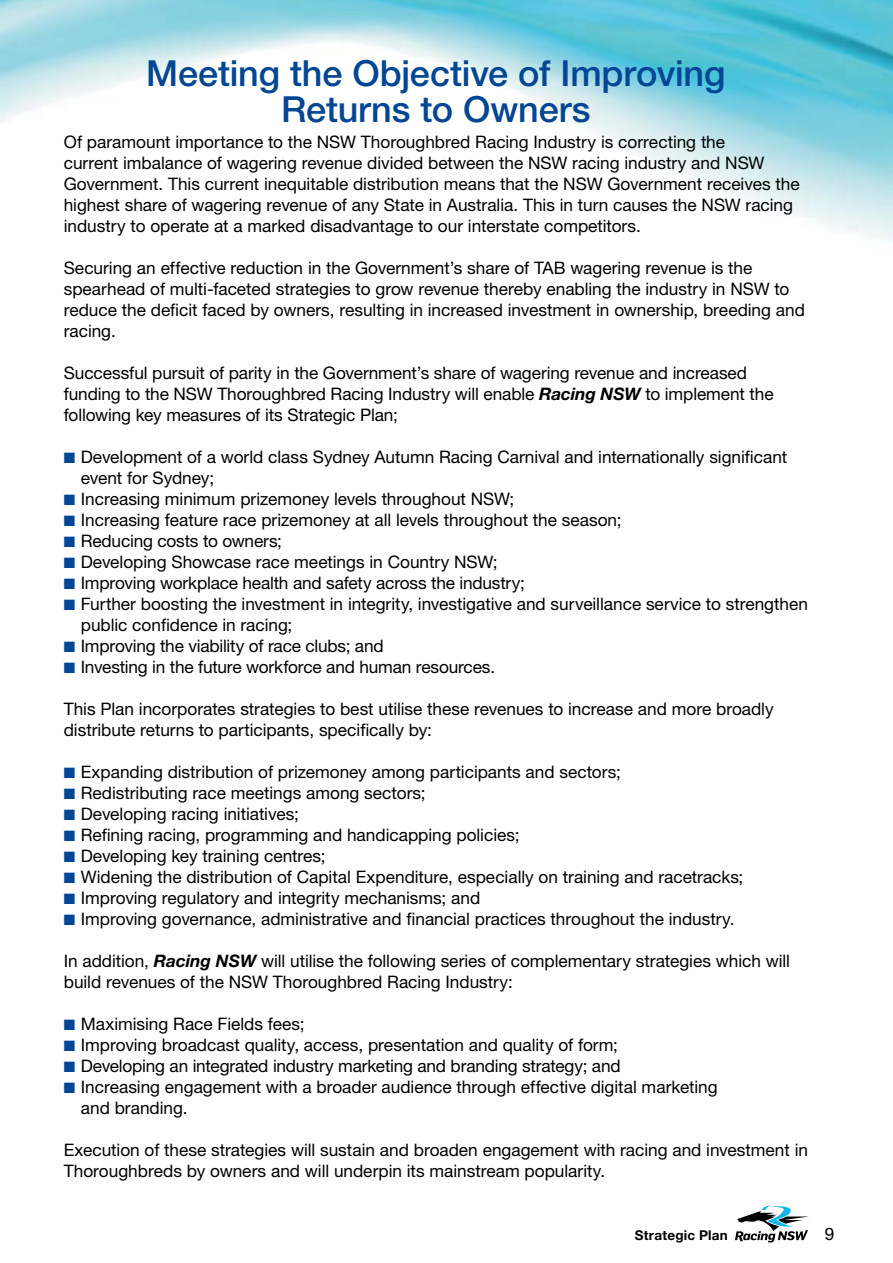
<style>
.page{position:relative;width:893px;height:1263px;background:#fff}
.page>*{position:absolute;margin:0;border:0;box-sizing:border-box;transform-origin:0 0}
.t1{font:500 36px/36px "Helvetica Neue LT Std";letter-spacing:-.005em;color:#034694;text-align:center}
.t2{font:17.25px/21px "Helvetica Neue LT Std";color:#000}
.t3{font:700 13.5px "Helvetica Neue LT Std";letter-spacing:.02em;color:#000}
.s1{font-weight:700;font-style:italic}
.s2{color:#034694}
</style>
<div class="page">
<img style="left:0;top:0;width:893px;height:241px">
<svg style="left:735px;top:1205px;width:74px;height:37px"></svg>
<h1 class="t1" style="left:146px;top:55px;width:581px">Meeting the Objective of Improving<br>Returns to Owners</h1>
<p class="t2" style="left:64px;top:131px;width:737px">Of paramount importance to the NSW Thoroughbred Racing Industry is correcting the<br>current imbalance of wagering revenue divided between the NSW racing industry and NSW Government. This current inequitable distribution means that the NSW Government receives the highest share of wagering revenue of any State in Australia. This in turn causes the NSW racing industry to operate at a marked disadvantage to our interstate competitors.</p>
<p class="t2" style="left:64px;top:257px;width:743px">Securing an effective reduction in the Government’s share of TAB wagering revenue is the spearhead of multi-faceted strategies to grow revenue thereby enabling the industry in NSW to reduce the deficit faced by owners, resulting in increased investment in ownership, breeding and racing.</p>
<p class="t2" style="left:64px;top:362px;width:711px">Successful pursuit of parity in the Government’s share of wagering revenue and increased funding to the NSW Thoroughbred Racing Industry will enable <span class="s1">Racing NSW</span> to implement the following key measures of its Strategic Plan;</p>
<p class="t2" style="left:81px;top:446px;width:708px;text-indent:-17px"><span class="s2">■</span> Development of a world class Sydney Autumn Racing Carnival and internationally significant event for Sydney;</p>
<p class="t2" style="left:64px;top:488px;width:452px"><span class="s2">■</span> Increasing minimum prizemoney levels throughout NSW;</p>
<p class="t2" style="left:64px;top:509px;width:559px"><span class="s2">■</span> Increasing feature race prizemoney at all levels throughout the season;</p>
<p class="t2" style="left:64px;top:530px;width:220px"><span class="s2">■</span> Reducing costs to owners;</p>
<p class="t2" style="left:64px;top:551px;width:435px"><span class="s2">■</span> Developing Showcase race meetings in Country NSW;</p>
<p class="t2" style="left:64px;top:572px;width:462px"><span class="s2">■</span> Improving workplace health and safety across the industry;</p>
<p class="t2" style="left:81px;top:593px;width:729px;text-indent:-17px"><span class="s2">■</span> Further boosting the investment in integrity, investigative and surveillance service to strengthen public confidence in racing;</p>
<p class="t2" style="left:64px;top:635px;width:321px"><span class="s2">■</span> Improving the viability of race clubs; and</p>
<p class="t2" style="left:64px;top:656px;width:433px"><span class="s2">■</span> Investing in the future workforce and human resources.</p>
<p class="t2" style="left:64px;top:698px;width:711px">This Plan incorporates strategies to best utilise these revenues to increase and more broadly distribute returns to participants, specifically by:</p>
<p class="t2" style="left:64px;top:761px;width:559px"><span class="s2">■</span> Expanding distribution of prizemoney among participants and sectors;</p>
<p class="t2" style="left:64px;top:782px;width:363px"><span class="s2">■</span> Redistributing race meetings among sectors;</p>
<p class="t2" style="left:64px;top:803px;width:236px"><span class="s2">■</span> Developing racing initiatives;</p>
<p class="t2" style="left:64px;top:824px;width:457px"><span class="s2">■</span> Refining racing, programming and handicapping policies;</p>
<p class="t2" style="left:64px;top:845px;width:263px"><span class="s2">■</span> Developing key training centres;</p>
<p class="t2" style="left:64px;top:866px;width:681px"><span class="s2">■</span> Widening the distribution of Capital Expenditure, especially on training and racetracks;</p>
<p class="t2" style="left:64px;top:887px;width:418px"><span class="s2">■</span> Improving regulatory and integrity mechanisms; and</p>
<p class="t2" style="left:64px;top:908px;width:672px"><span class="s2">■</span> Improving governance, administrative and financial practices throughout the industry.</p>
<p class="t2" style="left:64px;top:950px;width:728px">In addition, <span class="s1">Racing NSW</span> will utilise the following series of complementary strategies which will build revenues of the NSW Thoroughbred Racing Industry:</p>
<p class="t2" style="left:64px;top:1013px;width:242px"><span class="s2">■</span> Maximising Race Fields fees;</p>
<p class="t2" style="left:64px;top:1034px;width:556px"><span class="s2">■</span> Improving broadcast quality, access, presentation and quality of form;</p>
<p class="t2" style="left:64px;top:1055px;width:558px"><span class="s2">■</span> Developing an integrated industry marketing and branding strategy; and</p>
<p class="t2" style="left:81px;top:1076px;width:638px;text-indent:-17px"><span class="s2">■</span> Increasing engagement with a broader audience through effective digital marketing and branding.</p>
<p class="t2" style="left:64px;top:1139px;width:746px">Execution of these strategies will sustain and broaden engagement with racing and investment in<br>Thoroughbreds by owners and will underpin its mainstream popularity.</p>
<p class="t3" style="left:635px;top:1227px;width:95px">Strategic Plan</p>
<p class="t2" style="left:825px;top:1223px;width:11px">9</p>
</div>
